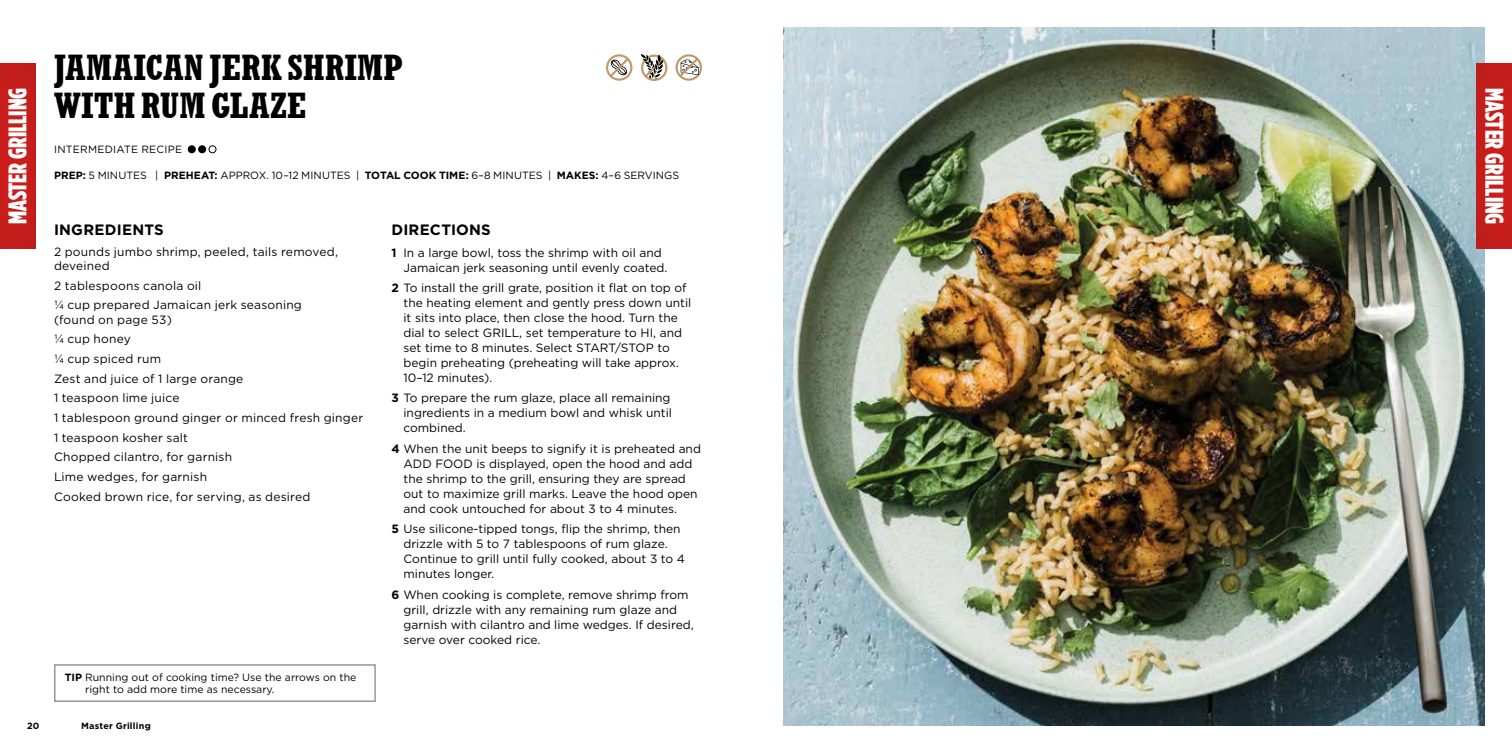
<style>
.page{position:relative;width:1512px;height:756px;background:#fff}
.page>*{position:absolute;margin:0;border:0;box-sizing:border-box;transform-origin:0 0}
.t1{font:700 condensed 34.5px/37.5px "Rockwell Nova";letter-spacing:.015em;color:#000}
.t2{font:900 25.5px "Gotham Condensed";color:#fff}
.t3{font:700 15px "Gotham";letter-spacing:.015em;color:#000}
.t4{font:12px/15px "Gotham";color:#000}
.t5{font:10.5px/12px "Gotham";color:#000}
.t6{font:10.5px "Gotham";letter-spacing:.025em;color:#000}
.t7{font:700 9px "Gotham";letter-spacing:.03em;color:#000}
.s1{font-weight:700}
</style>
<div class="page">
<div style="left:0;top:63px;width:36px;height:186px;background:#c71d1b"></div>
<div style="left:54px;top:664px;width:322px;height:38px;border:2px solid #969798"></div>
<div style="left:188px;top:146px;width:7px;height:7px;background:#000;border-radius:50%"></div>
<div style="left:188px;top:145px;width:8px;height:8px;border:1px solid #000;border-radius:50%"></div>
<div style="left:199px;top:146px;width:7px;height:7px;background:#000;border-radius:50%"></div>
<div style="left:198px;top:145px;width:8px;height:8px;border:1px solid #000;border-radius:50%"></div>
<div style="left:209px;top:145px;width:7px;height:8px;border:1px solid #000;border-radius:50%"></div>
<div style="left:676px;top:54px;width:26px;height:27px;border:2px solid #c09969;border-radius:50%"></div>
<svg style="left:677px;top:56px;width:23px;height:23px"></svg>
<div style="left:641px;top:55px;width:26px;height:26px;border:2px solid #c09969;border-radius:50%"></div>
<svg style="left:641px;top:54px;width:25px;height:26px"></svg>
<div style="left:606px;top:54px;width:26px;height:27px;border:2px solid #c09969;border-radius:50%"></div>
<svg style="left:608px;top:56px;width:23px;height:23px"></svg>
<img style="left:783px;top:27px;width:702px;height:698px">
<div style="left:1476px;top:63px;width:36px;height:186px;background:#c71d1b"></div>
<h2 class="t2" style="left:2px;top:224px;width:138px;rotate:-90deg">MASTER GRILLING</h2>
<h1 class="t1" style="left:54px;top:48px;width:351px">JAMAICAN JERK SHRIMP<br>WITH RUM GLAZE</h1>
<p class="t6" style="left:54px;top:143px;width:130px">INTERMEDIATE RECIPE</p>
<p class="t5" style="left:54px;top:169px;width:627px"><span class="s1">PREP:</span> 5 MINUTES | <span class="s1">PREHEAT:</span> APPROX. 10–12 MINUTES | <span class="s1">TOTAL COOK TIME:</span> 6–8 MINUTES | <span class="s1">MAKES:</span> 4–6 SERVINGS</p>
<p class="t3" style="left:54px;top:220px;width:111px">INGREDIENTS</p>
<p class="t4" style="left:54px;top:244px;width:286px;line-height:14.2px">2 pounds jumbo shrimp, peeled, tails removed, deveined</p>
<p class="t4" style="left:54px;top:276px;width:249px;line-height:19.6px">2 tablespoons canola oil<br>¼ cup prepared Jamaican jerk seasoning</p>
<p class="t4" style="left:54px;top:309px;width:311px;line-height:19.6px">(found on page 53)<br>¼ cup honey<br>¼ cup spiced rum<br>Zest and juice of 1 large orange<br>1 teaspoon lime juice<br>1 tablespoon ground ginger or minced fresh ginger<br>1 teaspoon kosher salt<br>Chopped cilantro, for garnish<br>Lime wedges, for garnish<br>Cooked brown rice, for serving, as desired</p>
<p class="t5" style="left:85px;top:671px;width:273px;text-indent:-20px"><span class="s1">TIP</span> Running out of cooking time? Use the arrows on the right to add more time as necessary.</p>
<p class="t3" style="left:392px;top:220px;width:101px">DIRECTIONS</p>
<p class="t4" style="left:404px;top:245px;width:266px;text-indent:-12px"><span class="s1">1</span> In a large bowl, toss the shrimp with oil and<br>Jamaican jerk seasoning until evenly coated.</p>
<p class="t4" style="left:404px;top:280px;width:289px;text-indent:-12px"><span class="s1">2</span> To install the grill grate, position it flat on top of the heating element and gently press down until it sits into place, then close the hood. Turn the dial to select GRILL, set temperature to HI, and set time to 8 minutes. Select START/STOP to begin preheating (preheating will take approx.<br>10–12 minutes).</p>
<p class="t4" style="left:404px;top:390px;width:270px;text-indent:-12px"><span class="s1">3</span> To prepare the rum glaze, place all remaining ingredients in a medium bowl and whisk until combined.</p>
<p class="t4" style="left:404px;top:441px;width:299px;text-indent:-12px"><span class="s1">4</span> When the unit beeps to signify it is preheated and ADD FOOD is displayed, open the hood and add the shrimp to the grill, ensuring they are spread out to maximize grill marks. Leave the hood open and cook untouched for about 3 to 4 minutes.</p>
<p class="t4" style="left:404px;top:521px;width:283px;text-indent:-12px"><span class="s1">5</span> Use silicone-tipped tongs, flip the shrimp, then drizzle with 5 to 7 tablespoons of rum glaze.<br>Continue to grill until fully cooked, about 3 to 4 minutes longer.</p>
<p class="t4" style="left:404px;top:587px;width:292px;text-indent:-12px"><span class="s1">6</span> When cooking is complete, remove shrimp from grill, drizzle with any remaining rum glaze and garnish with cilantro and lime wedges. If desired, serve over cooked rice.</p>
<p class="t7" style="left:27px;top:720px;width:14px">20</p>
<p class="t7" style="left:81px;top:720px;width:71px">Master Grilling</p>
<h2 class="t2" style="left:1510px;top:88px;width:138px;rotate:90deg">MASTER GRILLING</h2>
</div>
